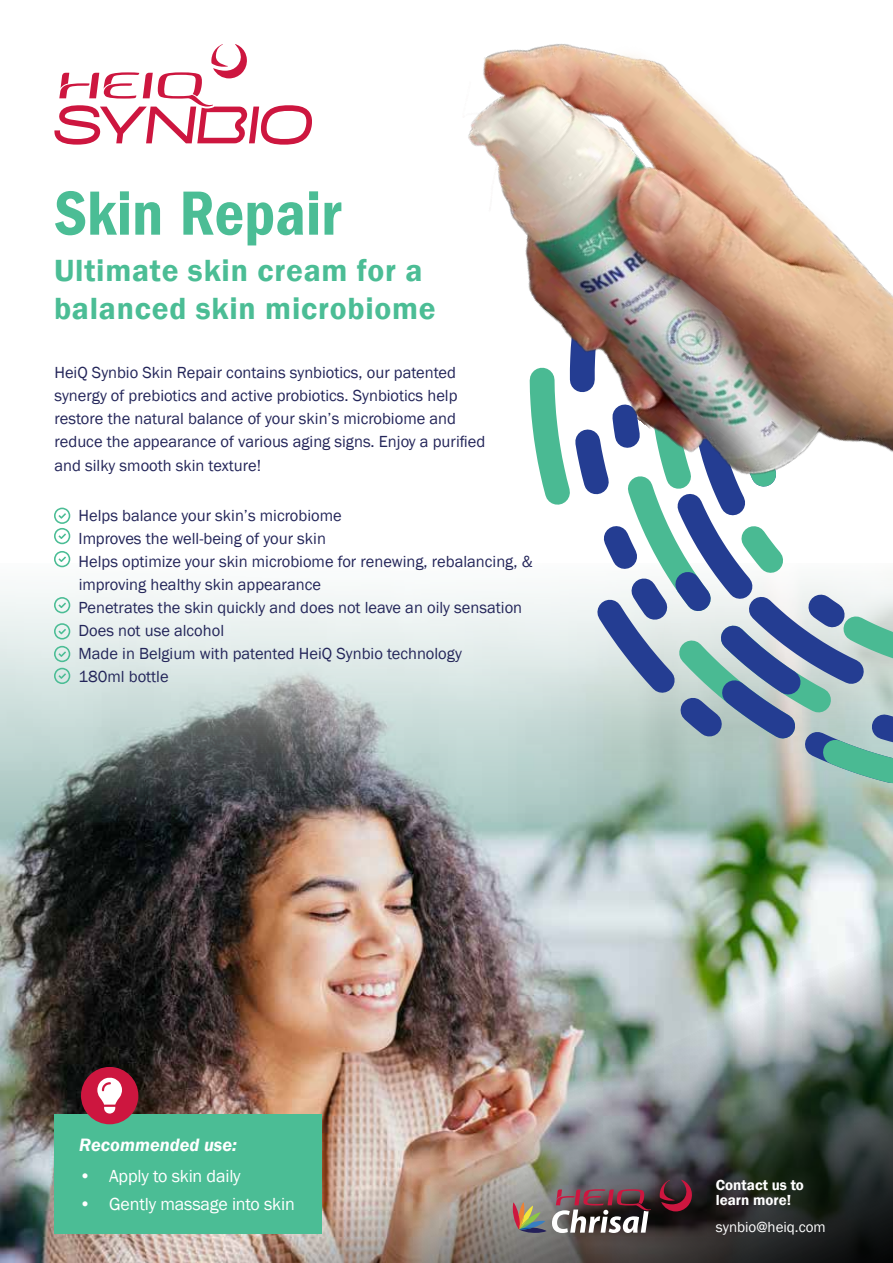
<style>
.page{position:relative;width:893px;height:1263px;background:#fff}
.page>*{position:absolute;margin:0;border:0;box-sizing:border-box;transform-origin:0 0}
.t1{font:64.65px "Franklin Gothic LT Pro Cn Dm";color:#4bbd95}
.t2{font:600 31.5px/37.8px "Franklin Gothic";letter-spacing:.025em;color:#4bbd95}
.t3{font:italic 600 18.45px "Franklin Gothic";color:#fff}
.t4{font:18px "Franklin Gothic";letter-spacing:-.01em;color:#fff}
.t5{font:16.5px/23.1px "Franklin Gothic";color:#232559}
.t6{font:600 15px/15px "Franklin Gothic";color:#fff}
.t7{font:15px "Franklin Gothic";color:#fff}
</style>
<div class="page">
<img style="left:0;top:824px;width:893px;height:439px">
<svg style="left:0;top:739px;width:893px;height:85px;background:#7f8c8a"></svg>
<svg style="left:0;top:507px;width:558px;height:232px"></svg>
<img style="left:123px;top:895px;width:770px;height:368px">
<svg style="left:54px;top:44px;width:258px;height:101px"></svg>
<svg style="left:558px;top:624px;width:39px;height:135px;background:#d0dfdc"></svg>
<svg style="left:597px;top:624px;width:296px;height:177px;background:#93aeb7"></svg>
<svg style="left:54px;top:508px;width:16px;height:36px"></svg>
<svg style="left:54px;top:551px;width:16px;height:16px"></svg>
<svg style="left:54px;top:597px;width:16px;height:16px"></svg>
<svg style="left:54px;top:623px;width:16px;height:16px"></svg>
<svg style="left:54px;top:646px;width:16px;height:16px"></svg>
<svg style="left:54px;top:668px;width:16px;height:16px"></svg>
<img style="left:513px;top:1180px;width:179px;height:53px">
<img style="left:368px;top:44px;width:525px;height:580px">
<div style="left:54px;top:1113px;width:268px;height:120px;background:#4bbd95"></div>
<div style="left:81px;top:1067px;width:57px;height:57px;background:#cd163f;border-radius:50%"></div>
<svg style="left:97px;top:1077px;width:25px;height:36px"></svg>
<h1 class="t1" style="left:54px;top:176px;width:289px">Skin Repair</h1>
<h2 class="t2" style="left:54px;top:252px;width:383px">Ultimate skin cream for a balanced skin microbiome</h2>
<p class="t5" style="left:54px;top:362px;width:432px">HeiQ Synbio Skin Repair contains synbiotics, our patented synergy of prebiotics and active probiotics. Synbiotics help restore the natural balance of your skin’s microbiome and reduce the appearance of various aging signs. Enjoy a purified and silky smooth skin texture!</p>
<p class="t5" style="left:79px;top:504px;width:456px">Helps balance your skin’s microbiome<br>Improves the well-being of your skin<br>Helps optimize your skin microbiome for renewing, rebalancing, &amp; improving healthy skin appearance<br>Penetrates the skin quickly and does not leave an oily sensation Does not use alcohol<br>Made in Belgium with patented HeiQ Synbio technology<br>180ml bottle</p>
<p class="t3" style="left:79px;top:1133px;width:159px">Recommended use:</p>
<p class="t4" style="left:79px;top:1165px;width:163px">• Apply to skin daily</p>
<p class="t4" style="left:79px;top:1193px;width:217px">• Gently massage into skin</p>
<p class="t6" style="left:716px;top:1178px;width:90px">Contact us to learn more!</p>
<p class="t7" style="left:716px;top:1218px;width:111px">synbio@heiq.com</p>
</div>
